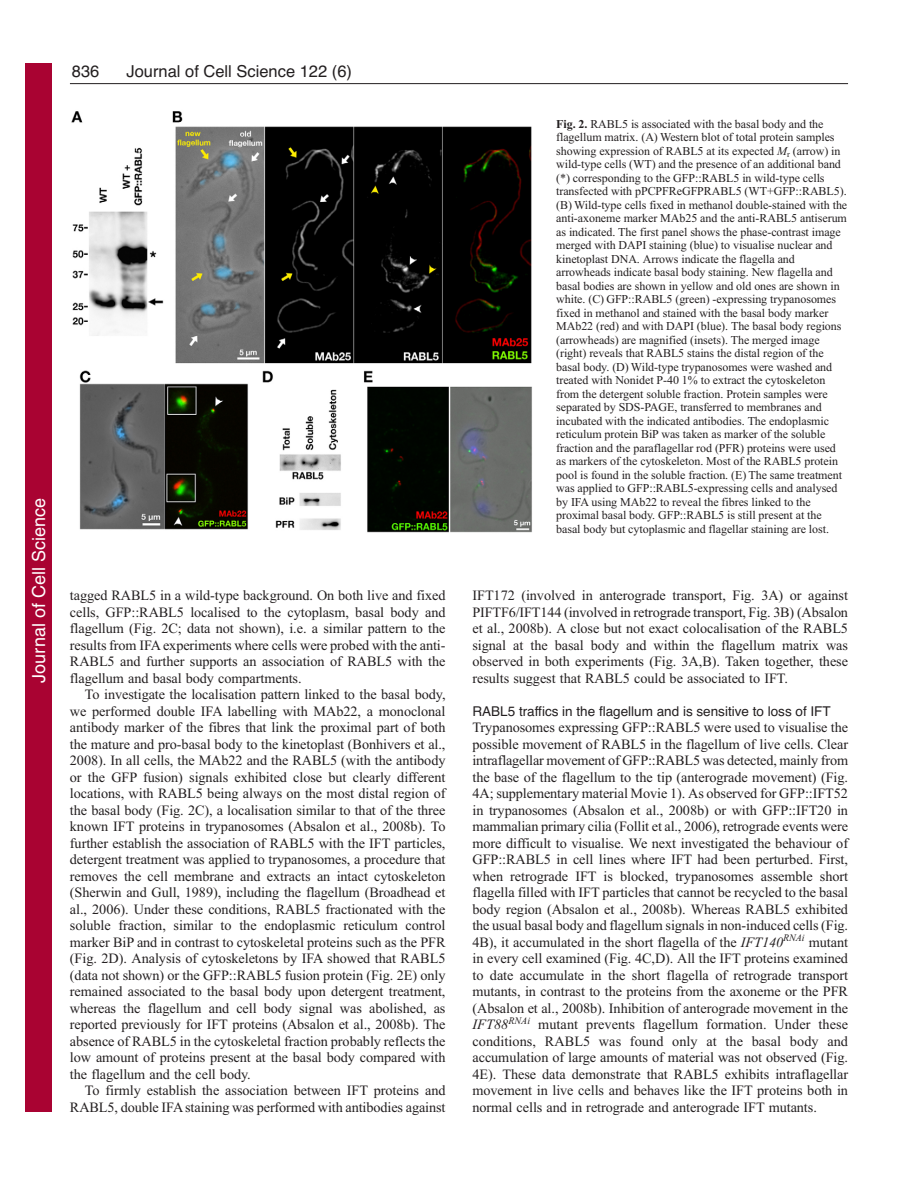
<style>
.page{position:relative;width:918px;height:1188px;background:#fff}
.page>*{position:absolute;margin:0;border:0;box-sizing:border-box;transform-origin:0 0}
.t1{font:18px "Helvetica";color:#fff}
.t2{font:16.5px "Helvetica";color:#231f20}
.t3{font:14.25px/16.5px "Times New Roman";letter-spacing:-.005em;color:#231f20;text-align:justify}
.t4{font:13.5px "Helvetica";color:#231f20}
.t5{font:12px/13.5px "Times New Roman";letter-spacing:-.005em;color:#231f20}
.s1{font-weight:700}
.s2{font-style:italic}
</style>
<div class="page">
<hr style="left:70px;top:83px;width:778px;height:1px;background:#231f20">
<img style="left:71px;top:111px;width:461px;height:422px">
<div style="left:26px;top:64px;width:26px;height:1048px;background:#a90332"></div>
<p class="t2" style="left:72px;top:65px;width:29px">836</p>
<p class="t2" style="left:127px;top:65px;width:227px">Journal of Cell Science 122 (6)</p>
<p class="t1" style="left:28px;top:683px;width:186px;rotate:-90deg">Journal of Cell Science</p>
<p class="t3" style="left:70px;top:588px;width:377px">tagged RABL5 in a wild-type background. On both live and fixed cells, GFP::RABL5 localised to the cytoplasm, basal body and flagellum (Fig. 2C; data not shown), i.e. a similar pattern to the results from IFA experiments where cells were probed with the anti-RABL5 and further supports an association of RABL5 with the flagellum and basal body compartments.</p>
<p class="t3" style="left:70px;top:687px;width:377px;text-indent:15px">To investigate the localisation pattern linked to the basal body, we performed double IFA labelling with MAb22, a monoclonal antibody marker of the fibres that link the proximal part of both the mature and pro-basal body to the kinetoplast (Bonhivers et al., 2008). In all cells, the MAb22 and the RABL5 (with the antibody or the GFP fusion) signals exhibited close but clearly different locations, with RABL5 being always on the most distal region of the basal body (Fig. 2C), a localisation similar to that of the three known IFT proteins in trypanosomes (Absalon et al., 2008b). To further establish the association of RABL5 with the IFT particles, detergent treatment was applied to trypanosomes, a procedure that removes the cell membrane and extracts an intact cytoskeleton (Sherwin and Gull, 1989), including the flagellum (Broadhead et al., 2006). Under these conditions, RABL5 fractionated with the soluble fraction, similar to the endoplasmic reticulum control marker BiP and in contrast to cytoskeletal proteins such as the PFR (Fig. 2D). Analysis of cytoskeletons by IFA showed that RABL5 (data not shown) or the GFP::RABL5 fusion protein (Fig. 2E) only remained associated to the basal body upon detergent treatment, whereas the flagellum and cell body signal was abolished, as reported previously for IFT proteins (Absalon et al., 2008b). The absence of RABL5 in the cytoskeletal fraction probably reflects the low amount of proteins present at the basal body compared with the flagellum and the cell body.</p>
<p class="t3" style="left:70px;top:1083px;width:377px;text-align:right">To firmly establish the association between IFT proteins and<br>RABL5, double IFA staining was performed with antibodies against</p>
<p class="t5" style="left:556px;top:118px;width:293px"><span class="s1">Fig. 2.</span> RABL5 is associated with the basal body and the flagellum matrix. (A) Western blot of total protein samples showing expression of RABL5 at its expected <span class="s2">M</span><sub>r</sub> (arrow) in wild-type cells (WT) and the presence of an additional band (*) corresponding to the GFP::RABL5 in wild-type cells transfected with pPCPFReGFPRABL5 (WT+GFP::RABL5). (B) Wild-type cells fixed in methanol double-stained with the anti-axoneme marker MAb25 and the anti-RABL5 antiserum as indicated. The first panel shows the phase-contrast image merged with DAPI staining (blue) to visualise nuclear and kinetoplast DNA. Arrows indicate the flagella and arrowheads indicate basal body staining. New flagella and basal bodies are shown in yellow and old ones are shown in white. (C) GFP::RABL5 (green) -expressing trypanosomes fixed in methanol and stained with the basal body marker MAb22 (red) and with DAPI (blue). The basal body regions (arrowheads) are magnified (insets). The merged image (right) reveals that RABL5 stains the distal region of the basal body. (D) Wild-type trypanosomes were washed and treated with Nonidet P-40 1% to extract the cytoskeleton from the detergent soluble fraction. Protein samples were separated by SDS-PAGE, transferred to membranes and incubated with the indicated antibodies. The endoplasmic reticulum protein BiP was taken as marker of the soluble fraction and the paraflagellar rod (PFR) proteins were used as markers of the cytoskeleton. Most of the RABL5 protein pool is found in the soluble fraction. (E) The same treatment was applied to GFP::RABL5-expressing cells and analysed by IFA using MAb22 to reveal the fibres linked to the proximal basal body. GFP::RABL5 is still present at the basal body but cytoplasmic and flagellar staining are lost.</p>
<p class="t3" style="left:472px;top:588px;width:377px">IFT172 (involved in anterograde transport, Fig. 3A) or against PIFTF6/IFT144 (involved in retrograde transport, Fig. 3B) (Absalon et al., 2008b). A close but not exact colocalisation of the RABL5 signal at the basal body and within the flagellum matrix was observed in both experiments (Fig. 3A,B). Taken together, these results suggest that RABL5 could be associated to IFT.</p>
<p class="t4" style="left:472px;top:706px;width:360px">RABL5 traffics in the flagellum and is sensitive to loss of IFT</p>
<p class="t3" style="left:472px;top:720px;width:377px">Trypanosomes expressing GFP::RABL5 were used to visualise the possible movement of RABL5 in the flagellum of live cells. Clear intraflagellar movement of GFP::RABL5 was detected, mainly from the base of the flagellum to the tip (anterograde movement) (Fig.<br>4A; supplementary material Movie 1). As observed for GFP::IFT52 in trypanosomes (Absalon et al., 2008b) or with GFP::IFT20 in mammalian primary cilia (Follit et al., 2006), retrograde events were more difficult to visualise. We next investigated the behaviour of GFP::RABL5 in cell lines where IFT had been perturbed. First, when retrograde IFT is blocked, trypanosomes assemble short flagella filled with IFT particles that cannot be recycled to the basal body region (Absalon et al., 2008b). Whereas RABL5 exhibited the usual basal body and flagellum signals in non-induced cells (Fig.<br>4B), it accumulated in the short flagella of the <span class="s2">IFT140</span><sup>RNAi</sup> mutant in every cell examined (Fig. 4C,D). All the IFT proteins examined to date accumulate in the short flagella of retrograde transport mutants, in contrast to the proteins from the axoneme or the PFR (Absalon et al., 2008b). Inhibition of anterograde movement in the <span class="s2">IFT88</span><sup>RNAi</sup> mutant prevents flagellum formation. Under these conditions, RABL5 was found only at the basal body and accumulation of large amounts of material was not observed (Fig.<br>4E). These data demonstrate that RABL5 exhibits intraflagellar movement in live cells and behaves like the IFT proteins both in normal cells and in retrograde and anterograde IFT mutants.</p>
</div>
